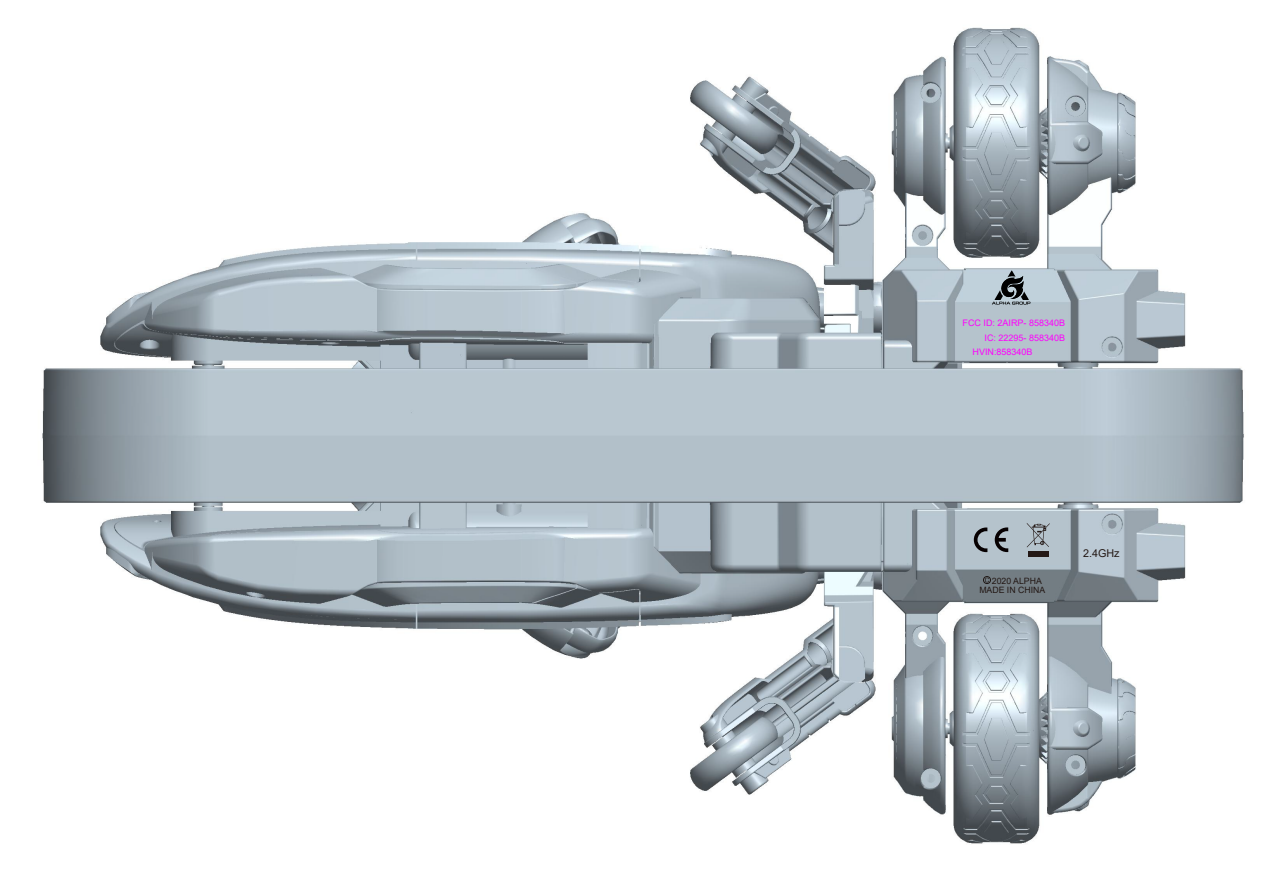
<style>
.page{position:relative;width:1263px;height:893px;background:#fff}
.page>*{position:absolute;margin:0;border:0;box-sizing:border-box;transform-origin:0 0}
.t1{font:10.8px "Arial";color:#231815}
.t2{font:9px "Arial";color:#ff00fd}
.t3{font:8.7px "Arial";color:#231815}
</style>
<div class="page">
<img style="left:42px;top:27px;width:1202px;height:817px">
<svg style="left:995px;top:527px;width:13px;height:25px"></svg>
<svg style="left:974px;top:527px;width:13px;height:25px"></svg>
<svg style="left:992px;top:270px;width:38px;height:35px"></svg>
<svg style="left:985px;top:578px;width:4px;height:4px"></svg>
<div style="left:983px;top:576px;width:8px;height:8px;border:1px solid #1e1613;border-radius:50%"></div>
<div style="left:1028px;top:552px;width:21px;height:5px;background:#231815"></div>
<svg style="left:1027px;top:523px;width:23px;height:24px"></svg>
<p class="t2" style="left:962px;top:317px;width:104px">FCC ID: 2AIRP- 858340B</p>
<p class="t2" style="left:984px;top:331px;width:82px">IC: 22295- 858340B</p>
<p class="t2" style="left:972px;top:346px;width:61px">HVIN:858340B</p>
<p class="t3" style="left:992px;top:574px;width:51px">2020 ALPHA</p>
<p class="t3" style="left:979px;top:584px;width:67px">MADE IN CHINA</p>
<p class="t1" style="left:1083px;top:546px;width:38px">2.4GHz</p>
</div>
